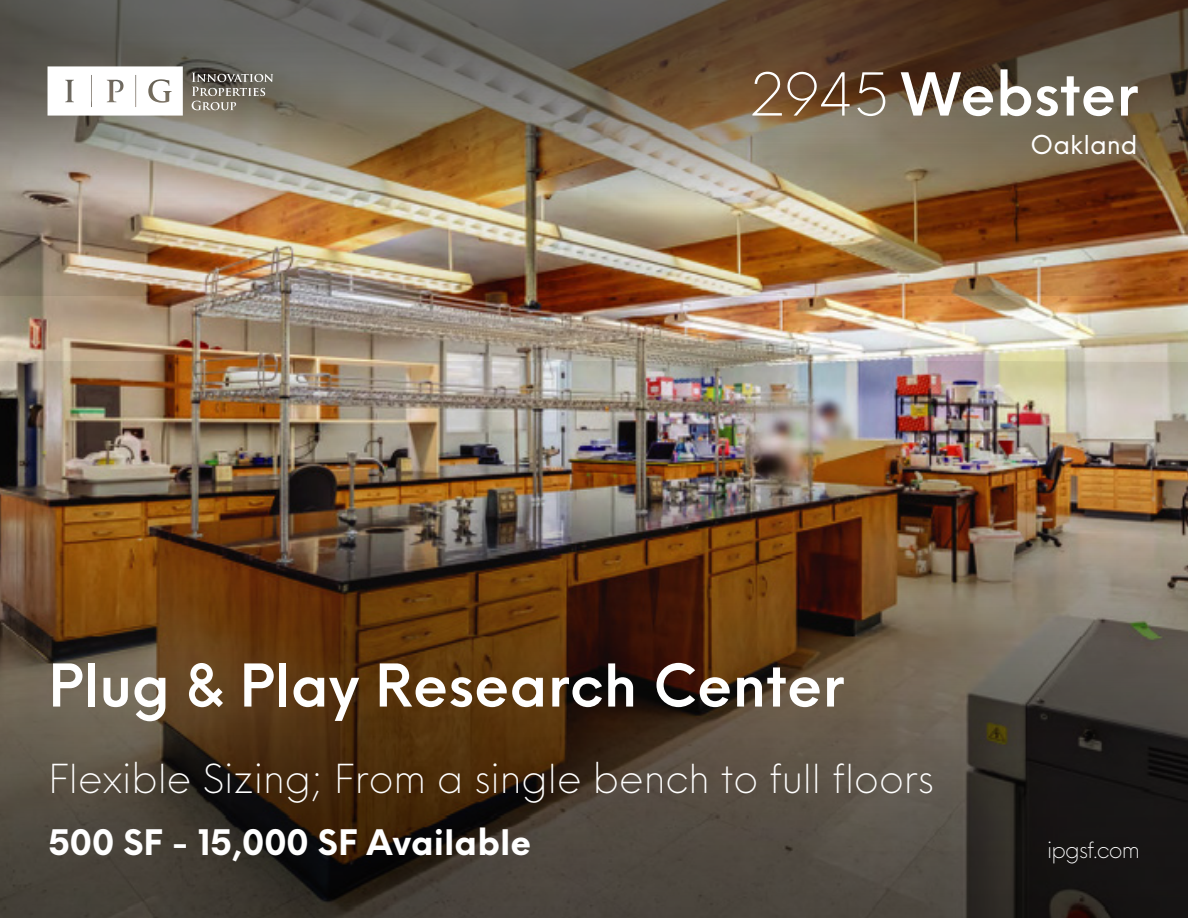
<style>
.page{position:relative;width:1188px;height:918px;background:#fff}
.page>*{position:absolute;margin:0;border:0;box-sizing:border-box;transform-origin:0 0}
.t1{font:600 57.75px "Neue Einstellung";color:#fff}
.t2{font:600 57.45px "Neue Einstellung";color:#fff}
.t3{font:600 55.65px "Neue Einstellung";color:#fff}
.t4{font:600 47.7px "Neue Einstellung";letter-spacing:-.005em;color:#fff}
.t5{font:300 45px "Neue Einstellung";color:#fff}
.t6{font:300 39px "Neue Einstellung";color:#fff}
.t7{font:700 34.35px "Neue Einstellung";color:#fff}
.t8{font:700 33.3px "Neue Einstellung";color:#fff}
.t9{font:25.35px "Neue Einstellung";color:#fff}
.t10{font:300 21.75px "Neue Einstellung";letter-spacing:-.04em;color:#fff}
.t11{font:300 21px "Neue Einstellung";letter-spacing:-.035em;color:#fff}
.s1{font-weight:300}
</style>
<div class="page">
<img style="left:0;top:296px;width:1188px;height:66px">
<img style="left:840px;top:296px;width:327px;height:66px">
<img style="left:856px;top:296px;width:275px;height:66px">
<img style="left:0;top:362px;width:1188px;height:556px">
<img style="left:0;top:0;width:1188px;height:296px">
<svg style="left:48px;top:66px;width:232px;height:52px"></svg>
<h1 class="t1" style="left:749px;top:43px;width:391px"><span class="s1">2945</span> Webster</h1>
<p class="t9" style="left:1031px;top:122px;width:109px">Oakland</p>
<p class="t4" style="left:882px;top:46px;width:252px"><span class="s1">100</span> Bush St</p>
<h2 class="t2" style="left:48px;top:634px;width:798px">Plug &amp; Play Research Center</h2>
<h3 class="t3" style="left:70px;top:651px;width:645px">Professional Law Office</h3>
<p class="t5" style="left:70px;top:734px;width:800px">Sublease in FiDi w shared ammenities</p>
<p class="t8" style="left:70px;top:810px;width:402px">Term through June 2025.</p>
<p class="t6" style="left:48px;top:744px;width:887px">Flexible Sizing; From a single bench to full floors</p>
<p class="t7" style="left:48px;top:811px;width:484px">500 SF - 15,000 SF Available</p>
<p class="t11" style="left:1022px;top:829px;width:91px">ipgsf.com</p>
<p class="t10" style="left:1047px;top:830px;width:94px">ipgsf.com</p>
</div>
